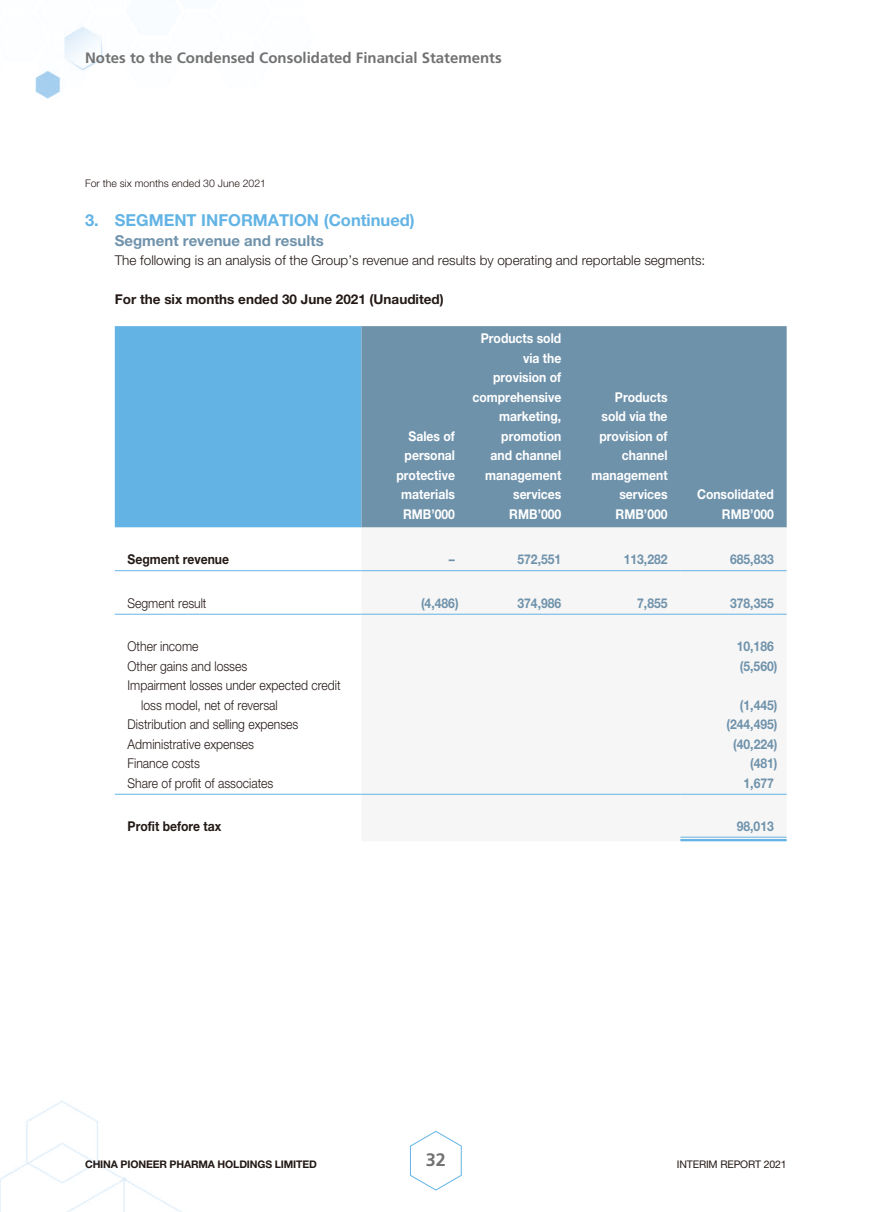
<style>
.page{position:relative;width:893px;height:1212px;background:#fff}
.page>*{position:absolute;margin:0;border:0;box-sizing:border-box;transform-origin:0 0}
.t1{font:700 18px "Frutiger LT Std";color:#727272}
.t2{font:700 16.5px "Helvetica Neue LT Std";color:#63b4e5}
.t3{font:700 15px "Frutiger LT Std";color:#727272}
.t4{font:700 15px "Helvetica Neue LT Std";color:#6f92ab}
.t5{font:700 13.5px/19.5px "Helvetica Neue LT Std";color:#fff;text-align:right;scale:.9 1}
.t6{font:300 13.5px/19.5px "Helvetica Neue LT Std";color:#231916;scale:.9 1}
.t7{font:700 13.5px "Helvetica Neue LT Std";color:#6f92ab;scale:.9 1}
.t8{font:300 13.5px "Helvetica Neue LT Std";color:#231916}
.t9{font:700 13.5px "Helvetica Neue LT Std";color:#231916}
.t10{font:700 13.5px "Helvetica Neue LT Std";color:#231916;scale:.9 1}
.t11{font:700 10.5px "Helvetica Neue LT Std";letter-spacing:-.015em;color:#231916}
.t12{font:300 10.5px "Helvetica Neue LT Std";color:#231916}
.t13{font:10.5px "Helvetica Neue LT Std";letter-spacing:-.015em;color:#231916}
</style>
<div class="page">
<svg style="left:410px;top:1131px;width:52px;height:60px"></svg>
<div style="left:115px;top:326px;width:246px;height:201px;background:#63b4e5"></div>
<div style="left:361px;top:326px;width:426px;height:201px;background:#6f92ab"></div>
<svg style="left:115px;top:527px;width:246px;height:267px"></svg>
<div style="left:361px;top:527px;width:426px;height:310px;background:#f6f6f6"></div>
<hr style="left:115px;top:570px;width:246px;height:1px;background:#63b4e5">
<hr style="left:361px;top:570px;width:107px;height:1px;background:#63b4e5">
<hr style="left:468px;top:570px;width:106px;height:1px;background:#63b4e5">
<hr style="left:574px;top:570px;width:106px;height:1px;background:#63b4e5">
<hr style="left:680px;top:570px;width:107px;height:1px;background:#63b4e5">
<hr style="left:115px;top:614px;width:246px;height:1px;background:#63b4e5">
<hr style="left:361px;top:614px;width:107px;height:1px;background:#63b4e5">
<hr style="left:468px;top:614px;width:106px;height:1px;background:#63b4e5">
<hr style="left:574px;top:614px;width:106px;height:1px;background:#63b4e5">
<hr style="left:680px;top:614px;width:107px;height:1px;background:#63b4e5">
<hr style="left:115px;top:794px;width:246px;height:1px;background:#63b4e5">
<hr style="left:361px;top:794px;width:107px;height:1px;background:#63b4e5">
<hr style="left:468px;top:794px;width:106px;height:1px;background:#63b4e5">
<hr style="left:574px;top:794px;width:106px;height:1px;background:#63b4e5">
<hr style="left:680px;top:794px;width:107px;height:1px;background:#63b4e5">
<hr style="left:680px;top:837px;width:107px;height:1px;background:#63b4e5">
<hr style="left:680px;top:839px;width:107px;height:2px;background:#63b4e5">
<p class="t3" style="left:85px;top:49px;width:418px">Notes to the Condensed Consolidated Financial Statements</p>
<p class="t12" style="left:85px;top:177px;width:183px">For the six months ended 30 June 2021</p>
<p class="t2" style="left:85px;top:210px;width:331px">3. SEGMENT INFORMATION (Continued)</p>
<p class="t4" style="left:115px;top:231px;width:210px">Segment revenue and results</p>
<p class="t8" style="left:115px;top:252px;width:592px">The following is an analysis of the Group’s revenue and results by operating and reportable segments:</p>
<p class="t9" style="left:115px;top:291px;width:331px">For the six months ended 30 June 2021 (Unaudited)</p>
<p class="t5" style="left:396px;top:426px;width:67px">Sales of personal protective materials</p>
<p class="t5" style="left:472px;top:328px;width:100px">Products sold via the provision of comprehensive marketing, promotion<br>and channel management services</p>
<p class="t5" style="left:592px;top:387px;width:86px">Products sold via the provision of channel management services</p>
<p class="t5" style="left:697px;top:484px;width:87px">Consolidated</p>
<p class="t5" style="left:403px;top:504px;width:59px">RMB’000</p>
<p class="t5" style="left:509px;top:504px;width:59px">RMB’000</p>
<p class="t5" style="left:616px;top:504px;width:59px">RMB’000</p>
<p class="t5" style="left:722px;top:504px;width:59px">RMB’000</p>
<p class="t10" style="left:128px;top:551px;width:114px">Segment revenue</p>
<p class="t7" style="left:449px;top:551px;width:8px">–</p>
<p class="t7" style="left:517px;top:551px;width:50px">572,551</p>
<p class="t7" style="left:624px;top:551px;width:50px">113,282</p>
<p class="t7" style="left:730px;top:551px;width:50px">685,833</p>
<p class="t6" style="left:128px;top:593px;width:89px">Segment result</p>
<p class="t7" style="left:421px;top:595px;width:43px">(4,486)</p>
<p class="t7" style="left:517px;top:595px;width:50px">374,986</p>
<p class="t7" style="left:637px;top:595px;width:35px">7,855</p>
<p class="t7" style="left:730px;top:595px;width:50px">378,355</p>
<p class="t6" style="left:128px;top:636px;width:80px">Other income</p>
<p class="t7" style="left:737px;top:638px;width:43px">10,186</p>
<p class="t6" style="left:128px;top:656px;width:135px">Other gains and losses</p>
<p class="t7" style="left:740px;top:658px;width:43px">(5,560)</p>
<p class="t6" style="left:141px;top:675px;width:223px;text-indent:-14px">Impairment losses under expected credit loss model, net of reversal</p>
<p class="t7" style="left:740px;top:697px;width:43px">(1,445)</p>
<p class="t6" style="left:128px;top:714px;width:191px">Distribution and selling expenses</p>
<p class="t7" style="left:726px;top:716px;width:58px">(244,495)</p>
<p class="t6" style="left:128px;top:734px;width:142px">Administrative expenses</p>
<p class="t7" style="left:733px;top:736px;width:51px">(40,224)</p>
<p class="t6" style="left:128px;top:753px;width:82px">Finance costs</p>
<p class="t7" style="left:750px;top:755px;width:32px">(481)</p>
<p class="t6" style="left:128px;top:773px;width:164px">Share of profit of associates</p>
<p class="t7" style="left:743px;top:774px;width:35px">1,677</p>
<p class="t10" style="left:128px;top:818px;width:106px">Profit before tax</p>
<p class="t7" style="left:737px;top:818px;width:43px">98,013</p>
<p class="t11" style="left:85px;top:1157px;width:233px">CHINA PIONEER PHARMA HOLDINGS LIMITED</p>
<h1 class="t1" style="left:426px;top:1149px;width:22px">32</h1>
<p class="t13" style="left:677px;top:1158px;width:111px">INTERIM REPORT 2021</p>
</div>
